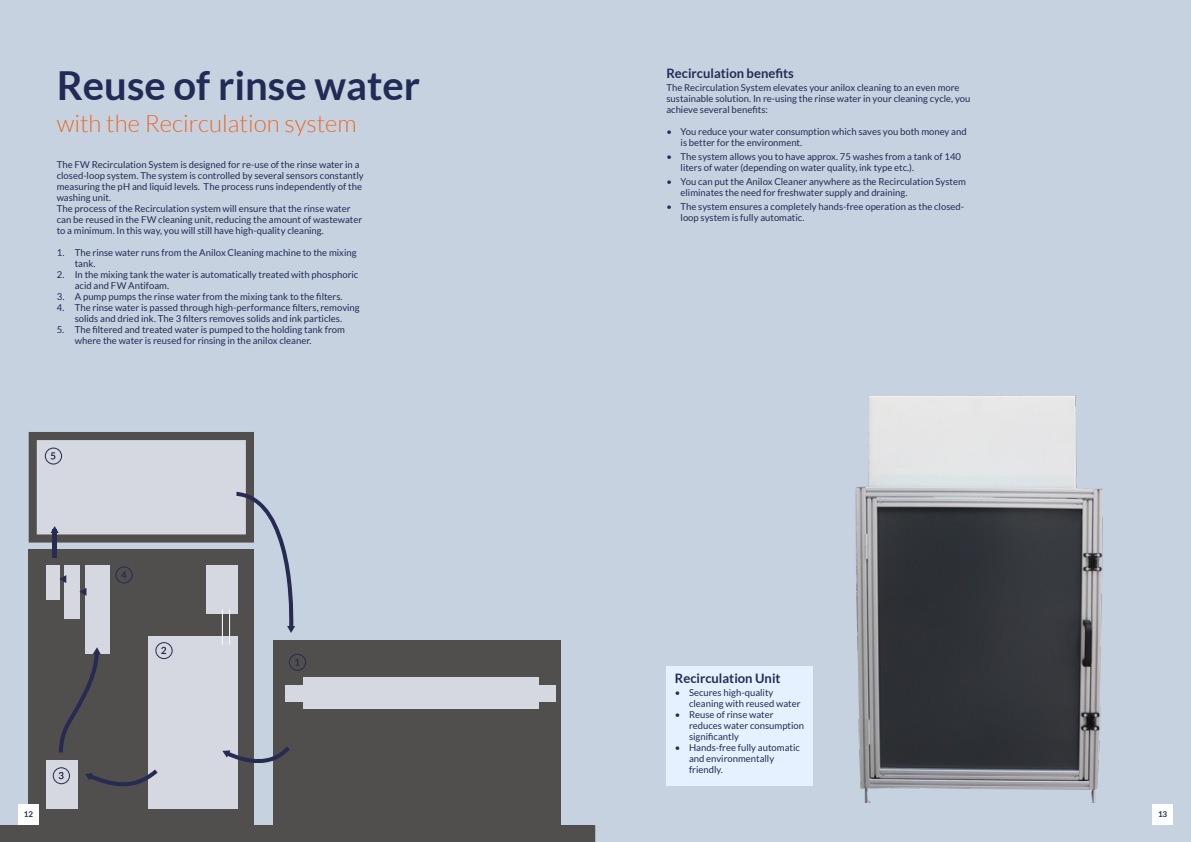
<style>
.page{position:relative;width:1191px;height:842px;background:#fff}
.page>*{position:absolute;margin:0;border:0;box-sizing:border-box;transform-origin:0 0}
.t1{font:700 40px "Lato";color:#212b55}
.t2{font:300 24px "Lato";color:#ed6923}
.t3{font:700 13px "Lato";color:#212b55}
.t4{font:9.5px/11px "Lato";color:#212b55}
.t5{font:700 8px "Lato";color:#212b55}
</style>
<div class="page">
<div style="left:0;top:0;width:595px;height:842px;background:#c7d2e1"></div>
<div style="left:29px;top:549px;width:225px;height:277px;background:#504f4e"></div>
<div style="left:274px;top:640px;width:287px;height:186px;background:#504f4e"></div>
<div style="left:0;top:825px;width:595px;height:17px;background:#504f4e"></div>
<div style="left:148px;top:636px;width:90px;height:172px;background:#d5d8e0"></div>
<div style="left:46px;top:760px;width:32px;height:48px;background:#d5d8e0"></div>
<div style="left:85px;top:565px;width:24px;height:89px;background:#d5d8e0"></div>
<div style="left:303px;top:677px;width:235px;height:32px;background:#d5d8e0"></div>
<div style="left:538px;top:685px;width:18px;height:16px;background:#d5d8e0"></div>
<div style="left:285px;top:685px;width:18px;height:16px;background:#d5d8e0"></div>
<svg style="left:222px;top:742px;width:68px;height:25px"></svg>
<svg style="left:85px;top:769px;width:73px;height:18px"></svg>
<svg style="left:59px;top:647px;width:42px;height:105px"></svg>
<hr style="left:229px;top:609px;width:1px;height:35px;background:#fff">
<hr style="left:222px;top:609px;width:1px;height:35px;background:#fff">
<svg style="left:53px;top:767px;width:17px;height:17px"></svg>
<svg style="left:155px;top:642px;width:18px;height:17px"></svg>
<svg style="left:29px;top:432px;width:266px;height:201px"></svg>
<svg style="left:289px;top:654px;width:17px;height:17px"></svg>
<div style="left:595px;top:0;width:596px;height:842px;background:#c7d2e1"></div>
<img style="left:855px;top:395px;width:248px;height:407px">
<div style="left:666px;top:666px;width:147px;height:119px;background:#e6f1ff"></div>
<div style="left:18px;top:805px;width:21px;height:19px;background:#fff"></div>
<div style="left:1152px;top:805px;width:21px;height:19px;background:#fff"></div>
<h1 class="t1" style="left:57px;top:63px;width:365px">Reuse of rinse water</h1>
<h2 class="t2" style="left:57px;top:110px;width:301px">with the Recirculation system</h2>
<p class="t4" style="left:57px;top:159px;width:308px">The FW Recirculation System is designed for re-use of the rinse water in a closed-loop system. The system is controlled by several sensors constantly measuring the pH and liquid levels. The process runs independently of the washing unit.<br>The process of the Recirculation system will ensure that the rinse water can be reused in the FW cleaning unit, reducing the amount of wastewater to a minimum. In this way, you will still have high-quality cleaning.</p>
<p class="t4" style="left:75px;top:247px;width:283px;text-indent:-18px">1. The rinse water runs from the Anilox Cleaning machine to the mixing tank.</p>
<p class="t4" style="left:75px;top:269px;width:285px;text-indent:-18px">2. In the mixing tank the water is automatically treated with phosphoric acid and FW Antifoam.</p>
<p class="t4" style="left:57px;top:291px;width:287px">3. A pump pumps the rinse water from the mixing tank to the filters.</p>
<p class="t4" style="left:57px;top:302px;width:304px;text-align:center">4. The rinse water is passed through high-performance filters, removing solids and dried ink. The 3 filters removes solids and ink particles.</p>
<p class="t4" style="left:75px;top:324px;width:272px;text-indent:-18px">5. The filtered and treated water is pumped to the holding tank from where the water is reused for rinsing in the anilox cleaner.</p>
<h3 class="t3" style="left:666px;top:66px;width:129px">Recirculation benefits</h3>
<p class="t4" style="left:666px;top:82px;width:306px">The Recirculation System elevates your anilox cleaning to an even more sustainable solution. In re-using the rinse water in your cleaning cycle, you achieve several benefits:</p>
<p class="t4" style="left:680px;top:126px;width:288px;text-indent:-14px">• You reduce your water consumption which saves you both money and is better for the environment.</p>
<p class="t4" style="left:680px;top:151px;width:282px;text-indent:-14px">• The system allows you to have approx. 75 washes from a tank of 140 liters of water (depending on water quality, ink type etc.).</p>
<p class="t4" style="left:680px;top:176px;width:287px;text-indent:-14px">• You can put the Anilox Cleaner anywhere as the Recirculation System eliminates the need for freshwater supply and draining.</p>
<p class="t4" style="left:680px;top:201px;width:285px;text-indent:-14px">• The system ensures a completely hands-free operation as the closed&shy;loop system is fully automatic.</p>
<h3 class="t3" style="left:675px;top:671px;width:107px">Recirculation Unit</h3>
<p class="t4" style="left:689px;top:687px;width:113px;text-indent:-14px">• Secures high-quality cleaning with reused water</p>
<p class="t4" style="left:689px;top:709px;width:117px;text-indent:-14px">• Reuse of rinse water reduces water consumption significantly</p>
<p class="t4" style="left:689px;top:742px;width:112px;text-indent:-14px">• Hands-free fully automatic and environmentally friendly.</p>
<p class="t5" style="left:24px;top:810px;width:11px">12</p>
<p class="t5" style="left:1158px;top:810px;width:11px">71 3</p>
<p class="t5" style="left:28px;top:809px;width:6px">6</p>
</div>
